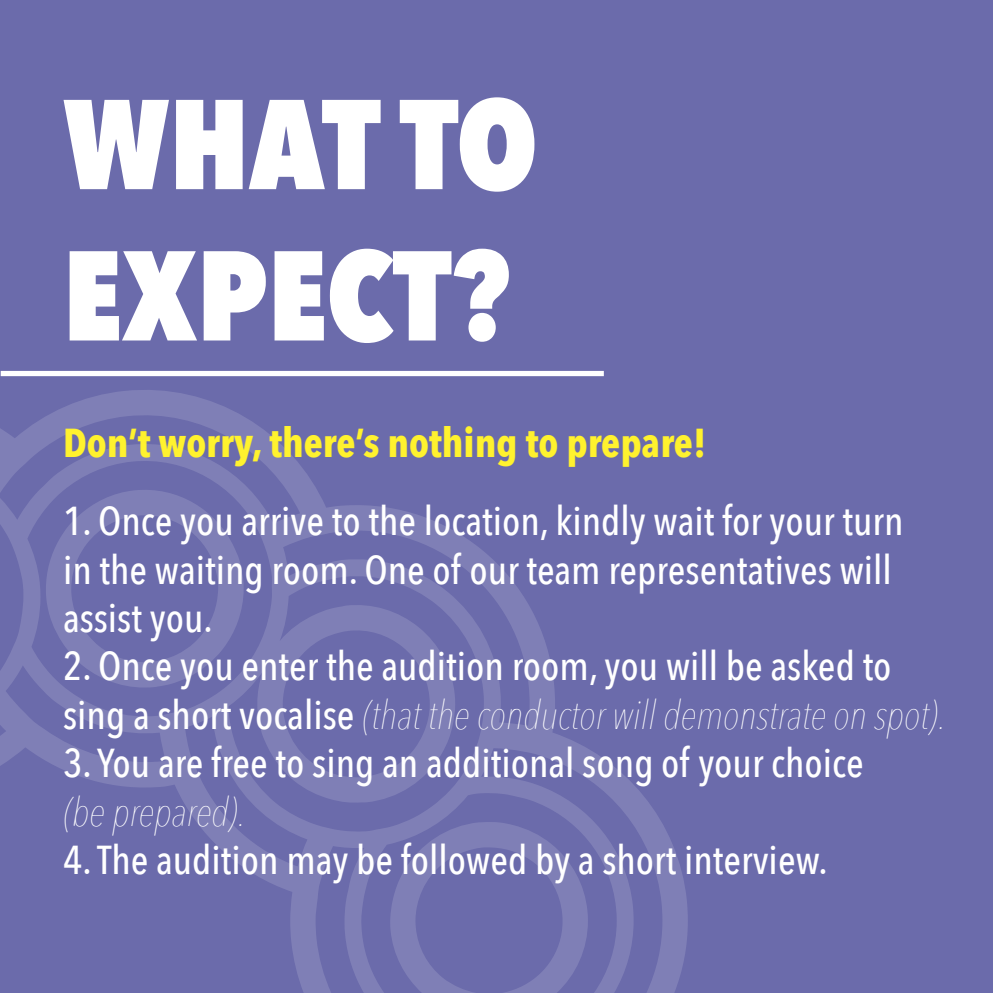
<style>
.page{position:relative;width:993px;height:993px;background:#fff}
.page>*{position:absolute;margin:0;border:0;box-sizing:border-box;transform-origin:0 0}
.t1{font:800 126px/151.2px "Avenir Next Condensed";color:#fff}
.t2{font:500 40.25px/48.3px "Avenir Next Condensed";color:#fff}
.t3{font:700 40.25px "Avenir Next Condensed";color:#fff22e}
.t4{font:italic 200 40.25px "Avenir Next Condensed";color:#fff}
.s1{font-weight:200;font-style:italic}
</style>
<div class="page">
<div style="left:0;top:0;width:992px;height:992px;background:#6b6bab"></div>
<svg style="left:0;top:390px;width:687px;height:602px"></svg>
<svg style="left:390px;top:821px;width:197px;height:171px"></svg>
<svg style="left:46px;top:486px;width:197px;height:203px"></svg>
<div style="left:1px;top:371px;width:602px;height:5px;background:#fff"></div>
<h1 class="t1" style="left:63px;top:73px;width:476px">WHAT TO<br>EXPECT?</h1>
<p class="t3" style="left:63px;top:417px;width:644px">Don’t worry, there’s nothing to prepare!</p>
<p class="t2" style="left:63px;top:498px;width:841px">1. Once you arrive to the location, kindly wait for your turn in the waiting room. One of our team representatives will assist you.</p>
<p class="t2" style="left:63px;top:643px;width:884px">2. Once you enter the audition room, you will be asked to sing a short vocalise <span class="s1">(that the conductor will demonstrate on spot).</span></p>
<p class="t2" style="left:63px;top:740px;width:801px">3. You are free to sing an additional song of your choice</p>
<p class="t4" style="left:63px;top:785px;width:184px">(be prepared).</p>
<p class="t2" style="left:63px;top:836px;width:765px">4. The audition may be followed by a short interview.</p>
</div>
